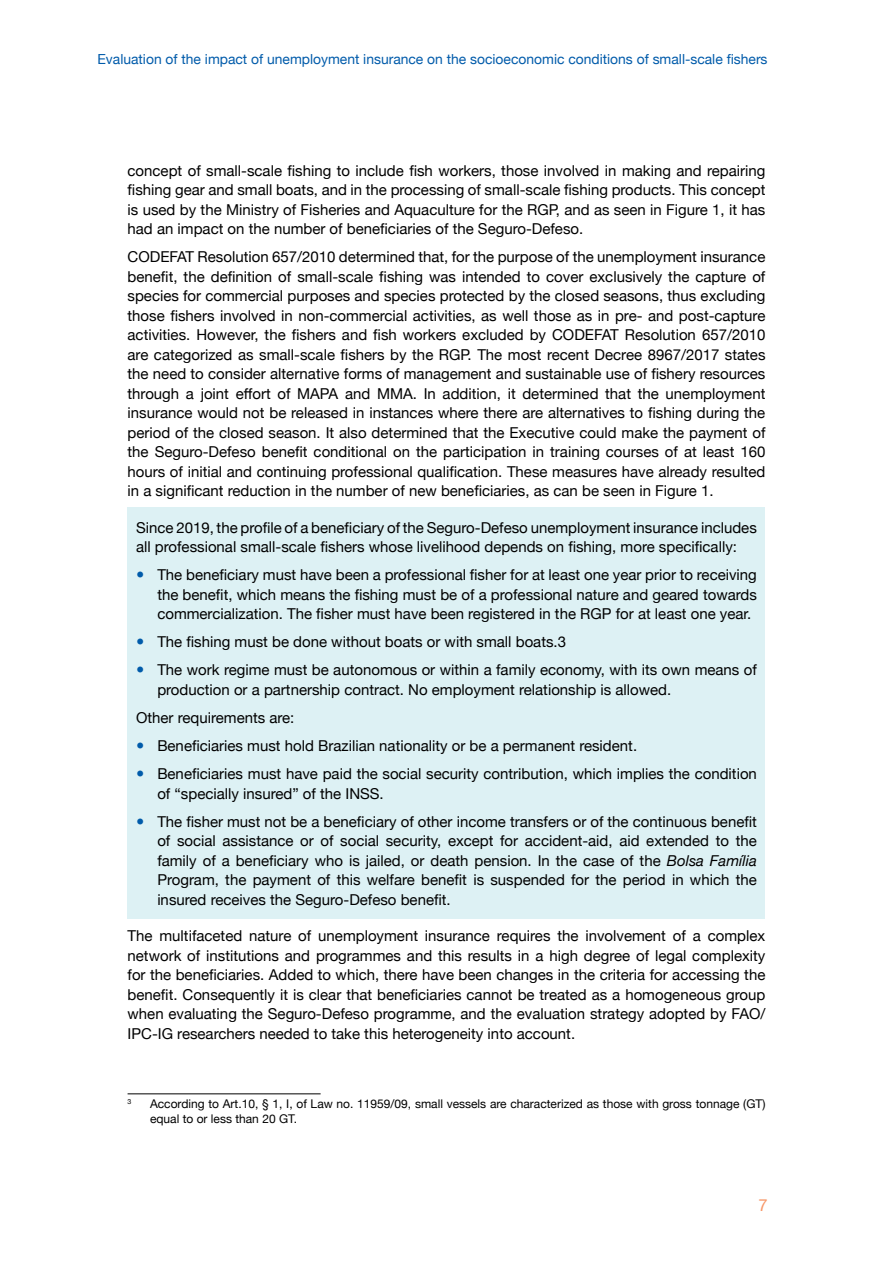
<style>
.page{position:relative;width:893px;height:1263px;background:#fff}
.page>*{position:absolute;margin:0;border:0;box-sizing:border-box;transform-origin:0 0}
.t1{font:16.5px "Helvetica Neue";color:#f79768}
.t2{font:15px/19.5px "Helvetica Neue";color:#000;text-align:justify}
.t3{font:13.8px "Helvetica Neue";color:#005baa}
.t4{font:12px/14.4px "Helvetica Neue";color:#000}
.t5{font:7.05px "Helvetica Neue";color:#000}
.s1{font-style:italic}
</style>
<div class="page">
<div style="left:128px;top:507px;width:637px;height:411px;background:#ddf1f4"></div>
<hr style="left:128px;top:1093px;width:193px;height:1px;background:#000">
<p class="t3" style="left:97px;top:49px;width:672px">Evaluation of the impact of unemployment insurance on the socioeconomic conditions of small-scale fishers</p>
<p class="t2" style="left:128px;top:162px;width:639px">concept of small-scale fishing to include fish workers, those involved in making and repairing fishing gear and small boats, and in the processing of small-scale fishing products. This concept is used by the Ministry of Fisheries and Aquaculture for the RGP, and as seen in Figure 1, it has had an impact on the number of beneficiaries of the Seguro-Defeso.</p>
<p class="t2" style="left:128px;top:248px;width:639px">CODEFAT Resolution 657/2010 determined that, for the purpose of the unemployment insurance benefit, the definition of small-scale fishing was intended to cover exclusively the capture of species for commercial purposes and species protected by the closed seasons, thus excluding those fishers involved in non-commercial activities, as well those as in pre- and post-capture activities. However, the fishers and fish workers excluded by CODEFAT Resolution 657/2010 are categorized as small-scale fishers by the RGP. The most recent Decree 8967/2017 states the need to consider alternative forms of management and sustainable use of fishery resources through a joint effort of MAPA and MMA. In addition, it determined that the unemployment insurance would not be released in instances where there are alternatives to fishing during the period of the closed season. It also determined that the Executive could make the payment of the Seguro-Defeso benefit conditional on the participation in training courses of at least 160 hours of initial and continuing professional qualification. These measures have already resulted in a significant reduction in the number of new beneficiaries, as can be seen in Figure 1.</p>
<p class="t2" style="left:136px;top:519px;width:622px">Since 2019, the profile of a beneficiary of the Seguro-Defeso unemployment insurance includes all professional small-scale fishers whose livelihood depends on fishing, more specifically:</p>
<p class="t2" style="left:157px;top:566px;width:601px">The beneficiary must have been a professional fisher for at least one year prior to receiving the benefit, which means the fishing must be of a professional nature and geared towards commercialization. The fisher must have been registered in the RGP for at least one year.</p>
<p class="t2" style="left:157px;top:629px;width:601px;line-height:28px">The fishing must be done without boats or with small boats.3<br>The work regime must be autonomous or within a family economy, with its own means of</p>
<p class="t2" style="left:157px;top:681px;width:515px">production or a partnership contract. No employment relationship is allowed.</p>
<p class="t2" style="left:136px;top:709px;width:160px">Other requirements are:</p>
<p class="t2" style="left:157px;top:737px;width:481px">Beneficiaries must hold Brazilian nationality or be a permanent resident.</p>
<p class="t2" style="left:157px;top:765px;width:601px">Beneficiaries must have paid the social security contribution, which implies the condition</p>
<p class="t2" style="left:157px;top:780px;width:601px;line-height:28px">of “specially insured” of the INSS.<br>The fisher must not be a beneficiary of other income transfers or of the continuous benefit</p>
<p class="t2" style="left:157px;top:832px;width:601px">of social assistance or of social security, except for accident-aid, aid extended to the family of a beneficiary who is jailed, or death pension. In the case of the <span class="s1">Bolsa Família </span>Program, the payment of this welfare benefit is suspended for the period in which the insured receives the Seguro-Defeso benefit.</p>
<p class="t2" style="left:128px;top:927px;width:639px">The multifaceted nature of unemployment insurance requires the involvement of a complex network of institutions and programmes and this results in a high degree of legal complexity for the beneficiaries. Added to which, there have been changes in the criteria for accessing the benefit. Consequently it is clear that beneficiaries cannot be treated as a homogeneous group when evaluating the Seguro-Defeso programme, and the evaluation strategy adopted by FAO/ IPC-IG researchers needed to take this heterogeneity into account.</p>
<p class="t5" style="left:128px;top:1097px;width:5px">3</p>
<p class="t4" style="left:150px;top:1097px;width:617px">According to Art.10, § 1, I, of Law no. 11959/09, small vessels are characterized as those with gross tonnage (GT) equal to or less than 20 GT.</p>
<p class="t1" style="left:758px;top:1193px;width:11px">7</p>
</div>
